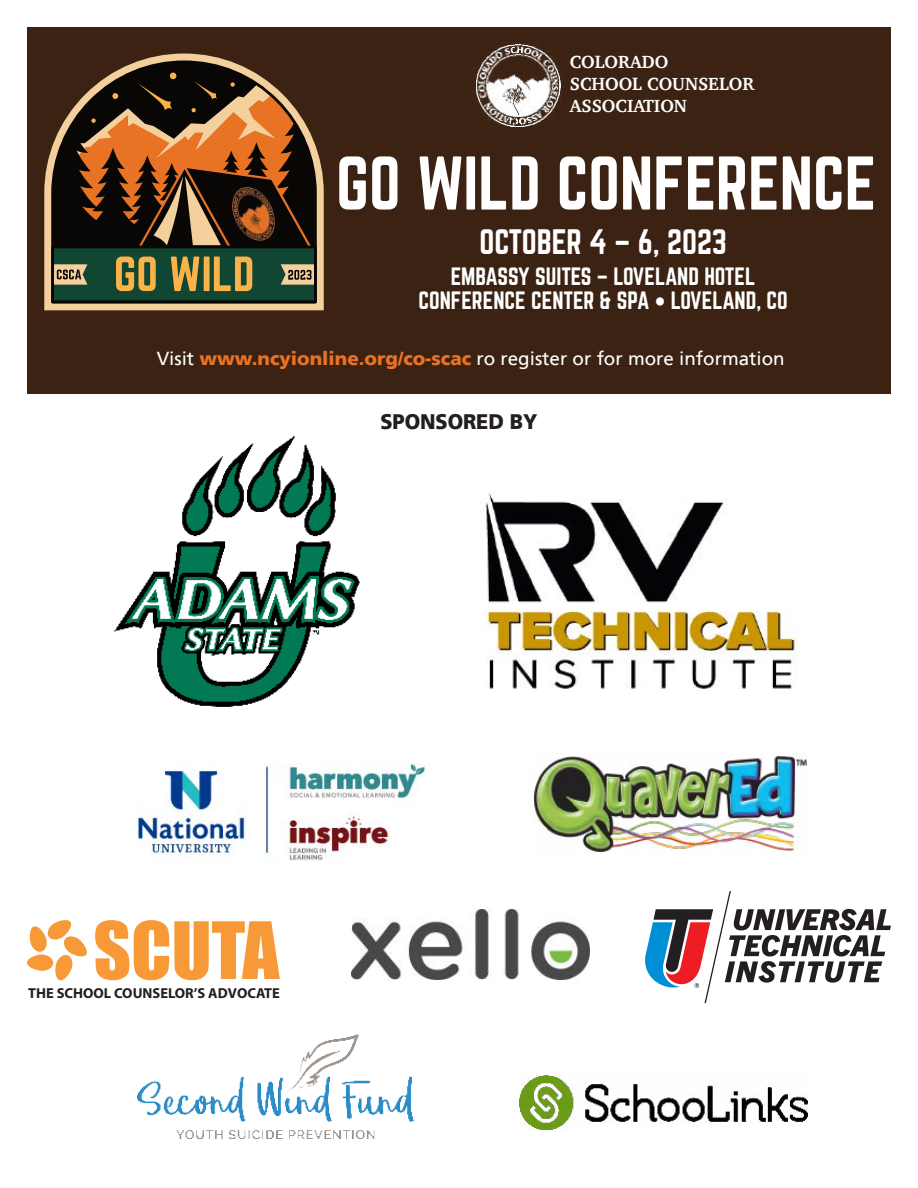
<style>
.page{position:relative;width:918px;height:1188px;background:#fff}
.page>*{position:absolute;margin:0;border:0;box-sizing:border-box;transform-origin:0 0}
.t1{font:73.05px "Impact";color:#f79937}
.t2{font:66.45px "Norwester";color:#fff;scale:.95 1}
.t3{font:30.9px "Norwester";color:#fff}
.t4{font:21.9px/24px "Norwester";color:#fff;text-align:center}
.Schedule_copy{font:900 21px "Frutiger";letter-spacing:-.005em;color:#231f20;scale:.95 1}
.schedule_event{font:18.75px "Frutiger";color:#fff}
.t5{font:700 18px/21.6px "Charter";color:#fff}
.t6{font:700 14.4px "Myriad Pro";color:#231f20}
.s1{font-family:"Frutiger";font-weight:900}
.s2{font-weight:900;color:#e97324}
</style>
<div class="page">
<div style="left:27px;top:27px;width:864px;height:366px;background:#3b2213"></div>
<svg style="left:44px;top:54px;width:280px;height:256px"></svg>
<svg style="left:51px;top:62px;width:266px;height:241px;background:#584326"></svg>
<img style="left:232px;top:188px;width:43px;height:52px">
<img style="left:474px;top:42px;width:87px;height:84px">
<img style="left:478px;top:491px;width:322px;height:198px">
<img style="left:137px;top:764px;width:288px;height:96px">
<img style="left:533px;top:754px;width:274px;height:98px">
<svg style="left:645px;top:891px;width:246px;height:112px"></svg>
<svg style="left:27px;top:920px;width:60px;height:61px"></svg>
<img style="left:137px;top:1035px;width:277px;height:104px">
<img style="left:519px;top:1076px;width:288px;height:54px">
<img style="left:114px;top:436px;width:246px;height:271px">
<img style="left:351px;top:909px;width:238px;height:71px">
<p class="t5" style="left:570px;top:51px;width:186px">COLORADO<br>SCHOOL COUNSELOR<br>ASSOCIATION</p>
<p class="t2" style="left:336px;top:151px;width:570px">GO WILD CONFERENCE</p>
<p class="t3" style="left:480px;top:227px;width:249px">OCTOBER 4 – 6, 2023</p>
<p class="t4" style="left:418px;top:265px;width:371px">EMBASSY SUITES – LOVELAND HOTEL<br>CONFERENCE CENTER &amp; SPA <span class="s1">•</span> LOVELAND, CO</p>
<p class="schedule_event" style="left:157px;top:350px;width:629px">Visit <span class="s2">www.ncyionline.org/co-scac</span> ro register or for more information</p>
<p class="Schedule_copy" style="left:381px;top:413px;width:167px">SPONSORED BY</p>
<p class="t1" style="left:93px;top:894px;width:188px">SCUTA</p>
<p class="t6" style="left:28px;top:984px;width:253px">THE SCHOOL COUNSELOR’S ADVOCATE</p>
</div>
